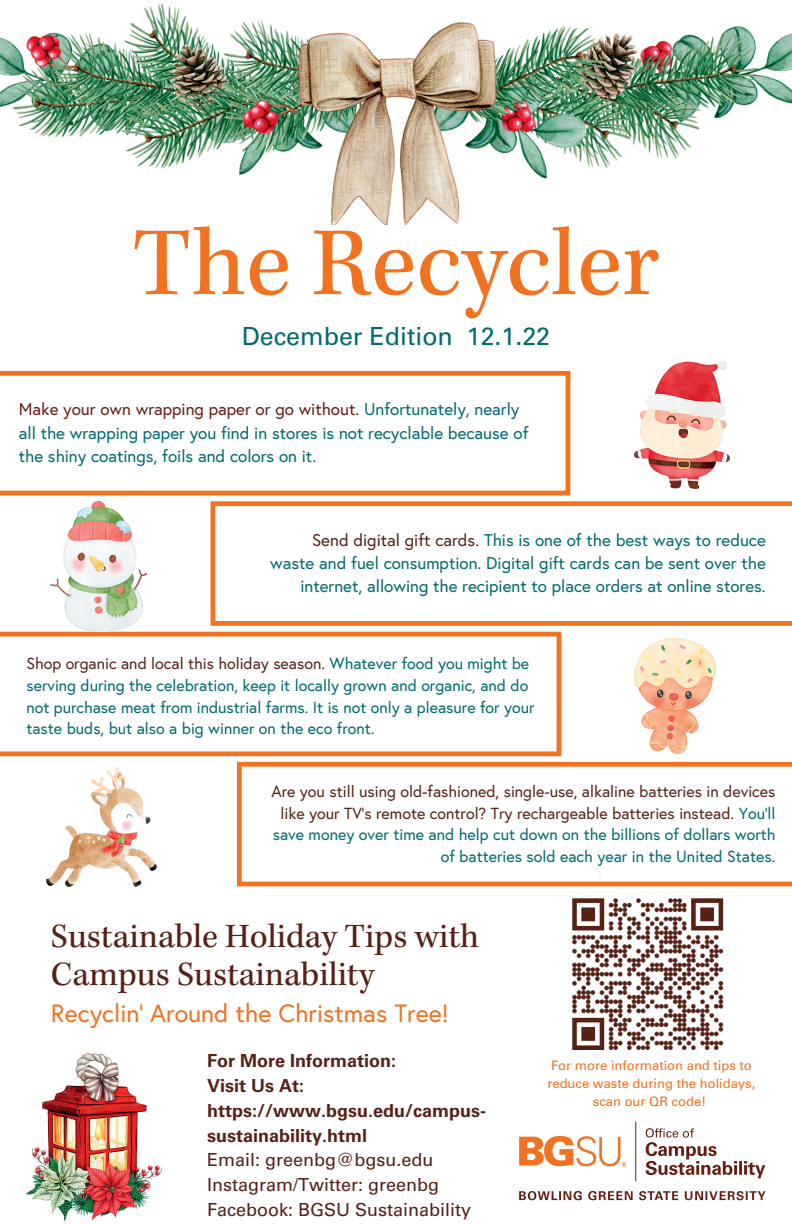
<style>
.page{position:relative;width:792px;height:1224px;background:#fff}
.page>*{position:absolute;margin:0;border:0;box-sizing:border-box;transform-origin:0 0}
.t1{font:100px "Kepler Std";color:#f17221}
.t2{font:35px/37.5px "Kepler Std";color:#582115}
.t3{font:25px "Europa";color:#f17221}
.t4{font:25px "Univers LT Std";color:#006972}
.t5{font:700 18px/24.8px "Univers LT Std";color:#582115}
.t6{font:18px/24.8px "Univers LT Std";color:#582115}
.t7{font:17px/23.2px "Europa";color:#006972}
.t8{font:16px/21.8px "Europa";color:#582115;text-align:right}
.t9{font:16px/21.8px "Europa";color:#006972}
.t10{font:13px/18px "Univers LT Std";color:#f17221;text-align:center}
.s1{color:#671e11}
.s2{color:#582115}
.s3{color:#006972}
</style>
<div class="page">
<img style="left:0;top:4px;width:792px;height:220px">
<img style="left:26px;top:1053px;width:135px;height:168px">
<hr style="left:635px;top:1122px;width:1px;height:59px;background:#671e11">
<svg style="left:519px;top:1136px;width:107px;height:31px"></svg>
<svg style="left:519px;top:1191px;width:247px;height:9px"></svg>
<svg style="left:646px;top:1128px;width:119px;height:50px"></svg>
<svg style="left:0;top:371px;width:570px;height:124px"></svg>
<svg style="left:211px;top:501px;width:581px;height:125px"></svg>
<svg style="left:0;top:632px;width:561px;height:124px"></svg>
<svg style="left:237px;top:762px;width:555px;height:124px"></svg>
<img style="left:634px;top:361px;width:95px;height:128px">
<img style="left:51px;top:501px;width:95px;height:131px">
<img style="left:634px;top:638px;width:81px;height:116px">
<img style="left:47px;top:768px;width:110px;height:118px">
<img style="left:572px;top:898px;width:152px;height:152px">
<h1 class="t1" style="left:132px;top:224px;width:529px">The Recycler</h1>
<h3 class="t4" style="left:242px;top:327px;width:310px">December Edition 12.1.22</h3>
<p class="t7" style="left:19px;top:398px;width:511px"><span class="s1">Make your own wrapping paper or go without.</span> Unfortunately, nearly all the wrapping paper you find in stores is not recyclable because of the shiny coatings, foils and colors on it.</p>
<p class="t7" style="left:270px;top:528px;width:497px;text-align:right"><span class="s2">Send digital gift cards.</span> This is one of the best ways to reduce waste and fuel consumption. Digital gift cards can be sent over the internet, allowing the recipient to place orders at online stores.</p>
<p class="t9" style="left:26px;top:652px;width:510px"><span class="s2">Shop organic and local this holiday season.</span> Whatever food you might be serving during the celebration, keep it locally grown and organic, and do not purchase meat from industrial farms. It is not only a pleasure for your taste buds, but also a big winner on the eco front.</p>
<p class="t8" style="left:271px;top:780px;width:506px">Are you still using old-fashioned, single-use, alkaline batteries in devices like your TV's remote control? Try rechargeable batteries instead. <span class="s3">You'll save money over time and help cut down on the billions of dollars worth of batteries sold each year in the United States.</span></p>
<h2 class="t2" style="left:51px;top:922px;width:430px">Sustainable Holiday Tips with<br>Campus Sustainability</h2>
<h3 class="t3" style="left:51px;top:998px;width:399px">Recyclin’ Around the Christmas Tree!</h3>
<p class="t5" style="left:207px;top:1051px;width:280px">For More Information:<br>Visit Us At: https://www.bgsu.edu/campus&shy;sustainability.html</p>
<p class="t6" style="left:207px;top:1150px;width:266px">Email: greenbg@bgsu.edu<br>Instagram/Twitter: greenbg<br>Facebook: BGSU Sustainability</p>
<p class="t10" style="left:547px;top:1058px;width:209px">For more information and tips to reduce waste during the holidays, scan our QR code!</p>
</div>
